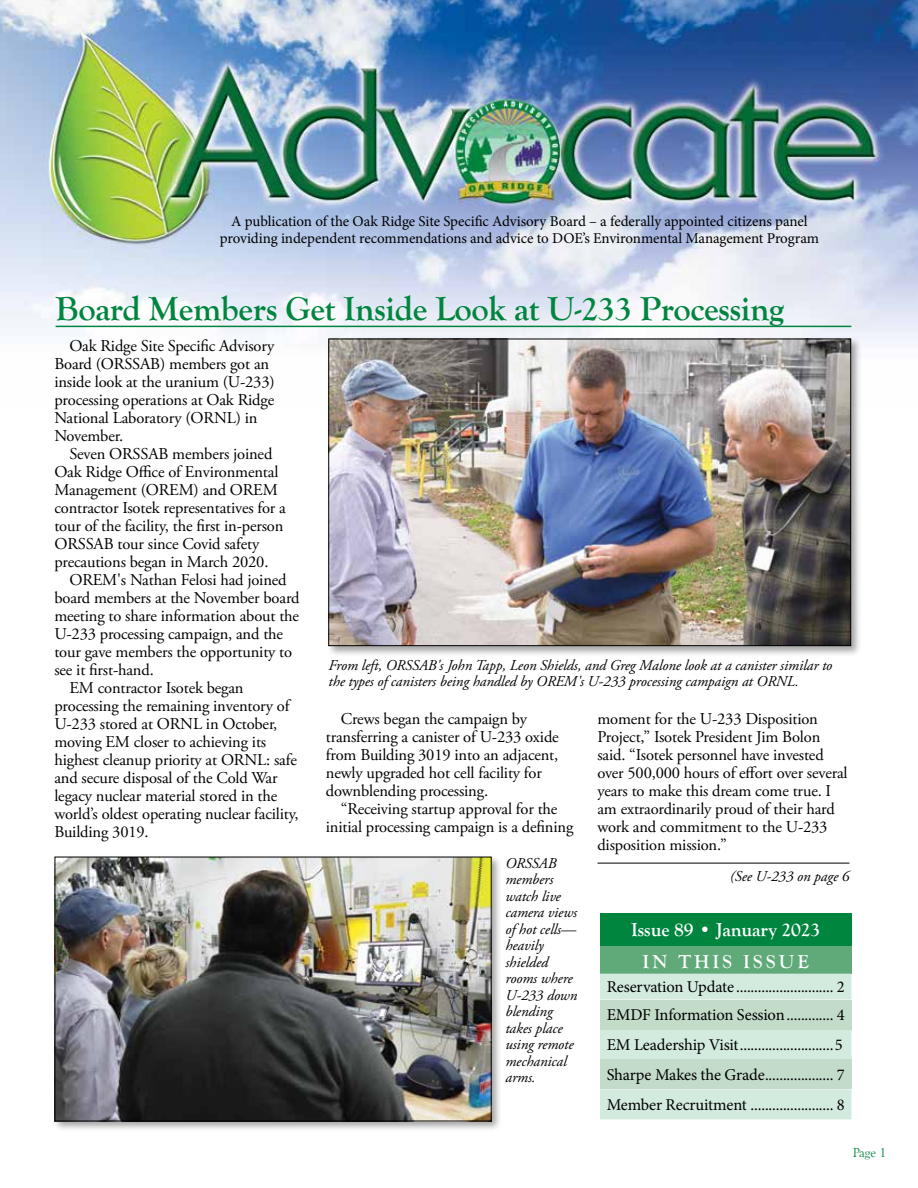
<style>
.page{position:relative;width:918px;height:1188px;background:#fff}
.page>*{position:absolute;margin:0;border:0;box-sizing:border-box;transform-origin:0 0}
.t1{font:700 34.5px "Goudy Old Style T";letter-spacing:-.01em;color:#00853f}
.t2{font:700 19.5px/31.5px "Goudy Old Style T";letter-spacing:-.005em;color:#fff;text-align:center}
.t3{font:16.5px/18px "Adobe Garamond Pro";letter-spacing:-.01em;color:#000}
.t4{font:16.5px/30px "Minion Pro";letter-spacing:-.01em;color:#000}
.t5{font:italic 15px/16.5px "Adobe Garamond Pro";letter-spacing:-.005em;color:#000}
.t6{font:15px/16.5px "Minion Pro";letter-spacing:-.005em;color:#000;text-align:center}
.t7{font:13.5px "Goudy Old Style T";color:#00853f}
</style>
<div class="page">
<img style="left:0;top:0;width:918px;height:344px">
<hr style="left:597px;top:863px;width:252px;height:1px;background:#000">
<div style="left:600px;top:913px;width:251px;height:34px;background:#00853f"></div>
<div style="left:600px;top:947px;width:251px;height:27px;background:#60a979"></div>
<div style="left:600px;top:974px;width:251px;height:145px;background:#d3ebdf"></div>
<div style="left:600px;top:1000px;width:251px;height:29px;background:#c3dcc9"></div>
<div style="left:600px;top:1059px;width:251px;height:30px;background:#c3dcc9"></div>
<div style="left:326px;top:337px;width:536px;height:320px;background:#000;opacity:.36"></div>
<img style="left:331px;top:341px;width:518px;height:303px">
<div style="left:329px;top:339px;width:522px;height:307px;border:1px solid #000"></div>
<hr style="left:56px;top:326px;width:795px;height:1px;background:#00853f">
<div style="left:53px;top:855px;width:449px;height:277px;background:#000;opacity:.36"></div>
<img style="left:57px;top:859px;width:432px;height:260px">
<div style="left:55px;top:857px;width:436px;height:264px;border:1px solid #000"></div>
<p class="t6" style="left:220px;top:213px;width:601px">A publication of the Oak Ridge Site Specific Advisory Board – a federally appointed citizens panel providing independent recommendations and advice to DOE’s Environmental Management Program</p>
<h1 class="t1" style="left:56px;top:289px;width:730px">Board Members Get Inside Look at U-233 Processing</h1>
<p class="t3" style="left:54px;top:337px;width:222px;text-indent:15px">Oak Ridge Site Specific Advisory<br>Board (ORSSAB) members got an inside look at the uranium (U-233) processing operations at Oak Ridge<br>National Laboratory (ORNL) in<br>November.</p>
<p class="t3" style="left:54px;top:445px;width:233px;text-indent:15px">Seven ORSSAB members joined Oak Ridge Office of Environmental Management (OREM) and OREM contractor Isotek representatives for a tour of the facility, the first in-person ORSSAB tour since Covid safety precautions began in March 2020.</p>
<p class="t3" style="left:69px;top:571px;width:219px">OREM's Nathan Felosi had joined</p>
<p class="t3" style="left:54px;top:589px;width:247px">board members at the November board</p>
<p class="t3" style="left:54px;top:607px;width:246px">meeting to share information about the</p>
<p class="t3" style="left:54px;top:625px;width:230px">U-233 processing campaign, and the</p>
<p class="t3" style="left:54px;top:643px;width:239px">tour gave members the opportunity to</p>
<p class="t3" style="left:54px;top:661px;width:101px">see it first-hand.</p>
<p class="t3" style="left:69px;top:679px;width:176px">EM contractor Isotek began</p>
<p class="t3" style="left:54px;top:697px;width:237px">processing the remaining inventory of</p>
<p class="t3" style="left:54px;top:715px;width:225px">U-233 stored at ORNL in October,</p>
<p class="t3" style="left:54px;top:733px;width:213px">moving EM closer to achieving its</p>
<p class="t3" style="left:54px;top:751px;width:244px">highest cleanup priority at ORNL: safe</p>
<p class="t3" style="left:54px;top:769px;width:225px">and secure disposal of the Cold War</p>
<p class="t3" style="left:54px;top:787px;width:224px">legacy nuclear material stored in the</p>
<p class="t3" style="left:54px;top:805px;width:246px">world’s oldest operating nuclear facility,</p>
<p class="t3" style="left:54px;top:823px;width:96px">Building 3019.</p>
<p class="t5" style="left:329px;top:657px;width:505px">From left, ORSSAB's John Tapp, Leon Shields, and Greg Malone look at a canister similar to the types of canisters being handled by OREM's U-233 processing campaign at ORNL.</p>
<p class="t3" style="left:326px;top:710px;width:234px;text-indent:15px">Crews began the campaign by transferring a canister of U-233 oxide from Building 3019 into an adjacent, newly upgraded hot cell facility for downblending processing.</p>
<p class="t3" style="left:326px;top:800px;width:249px;text-align:center">“Receiving startup approval for the initial processing campaign is a defining</p>
<p class="t5" style="left:505px;top:855px;width:73px">ORSSAB members watch live camera views of hot cells— heavily shielded rooms where<br>U-233 down blending takes place using remote mechanical arms.</p>
<p class="t3" style="left:597px;top:710px;width:252px">moment for the U-233 Disposition Project,” Isotek President Jim Bolon said. “Isotek personnel have invested over 500,000 hours of effort over several years to make this dream come true. I am extraordinarily proud of their hard work and commitment to the U-233 disposition mission.”</p>
<p class="t5" style="left:730px;top:869px;width:121px">(See U-233 on page 6</p>
<p class="t2" style="left:631px;top:914px;width:191px">Issue 89 • January 2023<br>IN THIS ISSUE</p>
<p class="t4" style="left:607px;top:973px;width:239px;line-height:27.9px">Reservation Update ........................... 2<br>EMDF Information Session............. 4</p>
<p class="t4" style="left:607px;top:1030px;width:239px">EM Leadership Visit..........................5<br>Sharpe Makes the Grade................... 7<br>Member Recruitment ....................... 8</p>
<p class="t7" style="left:853px;top:1146px;width:35px">Page 1</p>
</div>
